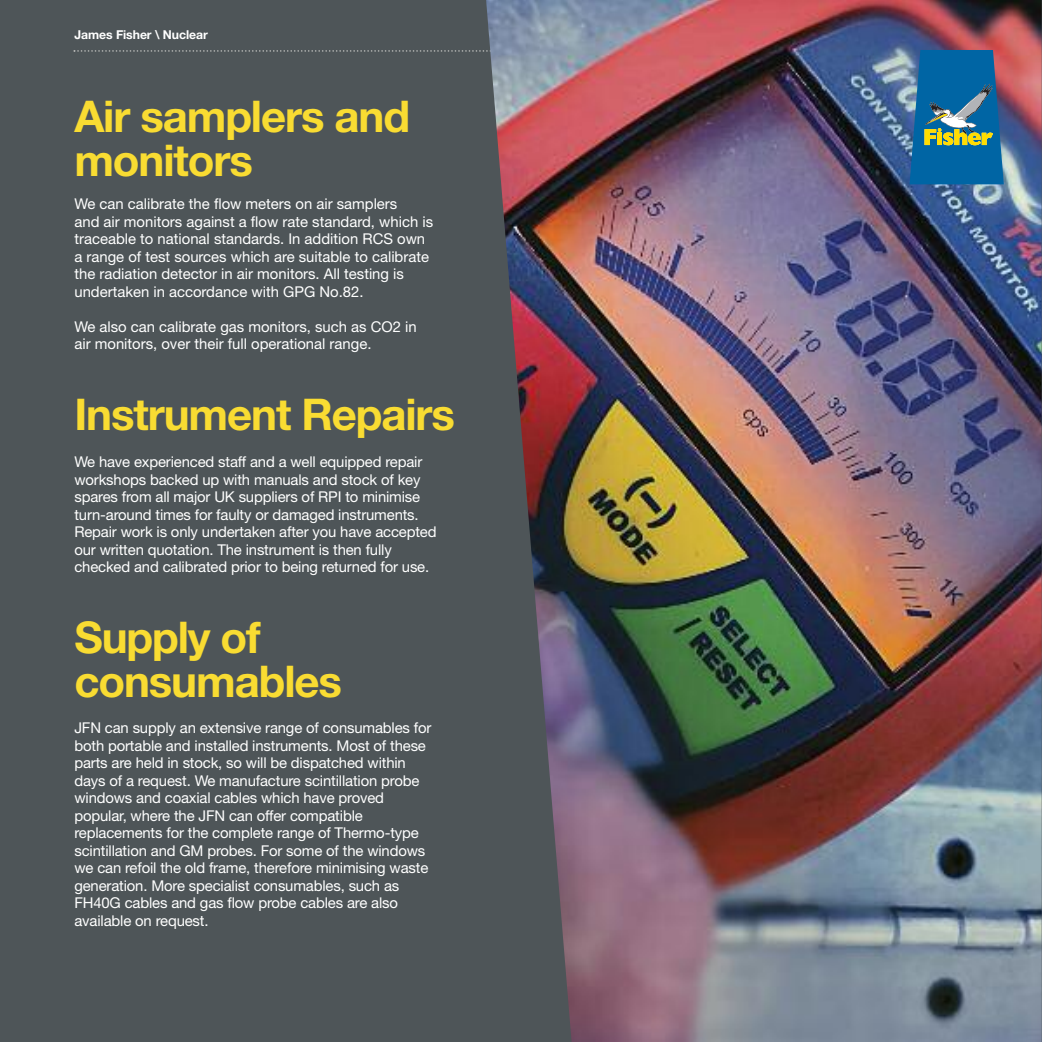
<style>
.page{position:relative;width:1042px;height:1042px;background:#4e5558}
.page>*{position:absolute;margin:0;border:0;box-sizing:border-box;transform-origin:0 0}
.t1{font:700 43.75px/43.8px "Helvetica Neue";letter-spacing:-.025em;color:#f9dc32}
.t2{font:14.88px/17.5px "Helvetica Neue";letter-spacing:-.01em;color:#fff}
.t3{font:700 12.25px "Helvetica Neue";letter-spacing:-.005em;color:#fff}
</style>
<div class="page">
<svg style="left:74px;top:50px;width:411px;height:2px"></svg>
<img style="left:486px;top:0;width:555px;height:1042px">
<svg style="left:909px;top:50px;width:95px;height:134px;background:#2a7299"></svg>
<p class="t3" style="left:74px;top:30px;width:135px">James Fisher \ Nuclear</p>
<h1 class="t1" style="left:74px;top:98px;width:337px">Air samplers and monitors</h1>
<p class="t2" style="left:74px;top:196px;width:360px">We can calibrate the flow meters on air samplers<br>and air monitors against a flow rate standard, which is traceable to national standards. In addition RCS own a range of test sources which are suitable to calibrate the radiation detector in air monitors. All testing is undertaken in accordance with GPG No.82.</p>
<p class="t2" style="left:74px;top:319px;width:344px">We also can calibrate gas monitors, such as CO2 in air monitors, over their full operational range.</p>
<h1 class="t1" style="left:74px;top:396px;width:382px">Instrument Repairs</h1>
<p class="t2" style="left:74px;top:454px;width:364px">We have experienced staff and a well equipped repair workshops backed up with manuals and stock of key spares from all major UK suppliers of RPI to minimise turn-around times for faulty or damaged instruments.<br>Repair work is only undertaken after you have accepted our written quotation. The instrument is then fully checked and calibrated prior to being returned for use.</p>
<h1 class="t1" style="left:74px;top:619px;width:269px">Supply of consumables</h1>
<p class="t2" style="left:74px;top:720px;width:358px">JFN can supply an extensive range of consumables for both portable and installed instruments. Most of these parts are held in stock, so will be dispatched within days of a request. We manufacture scintillation probe windows and coaxial cables which have proved popular, where the JFN can offer compatible replacements for the complete range of Thermo-type scintillation and GM probes. For some of the windows we can refoil the old frame, therefore minimising waste generation. More specialist consumables, such as FH40G cables and gas flow probe cables are also available on request.</p>
</div>
